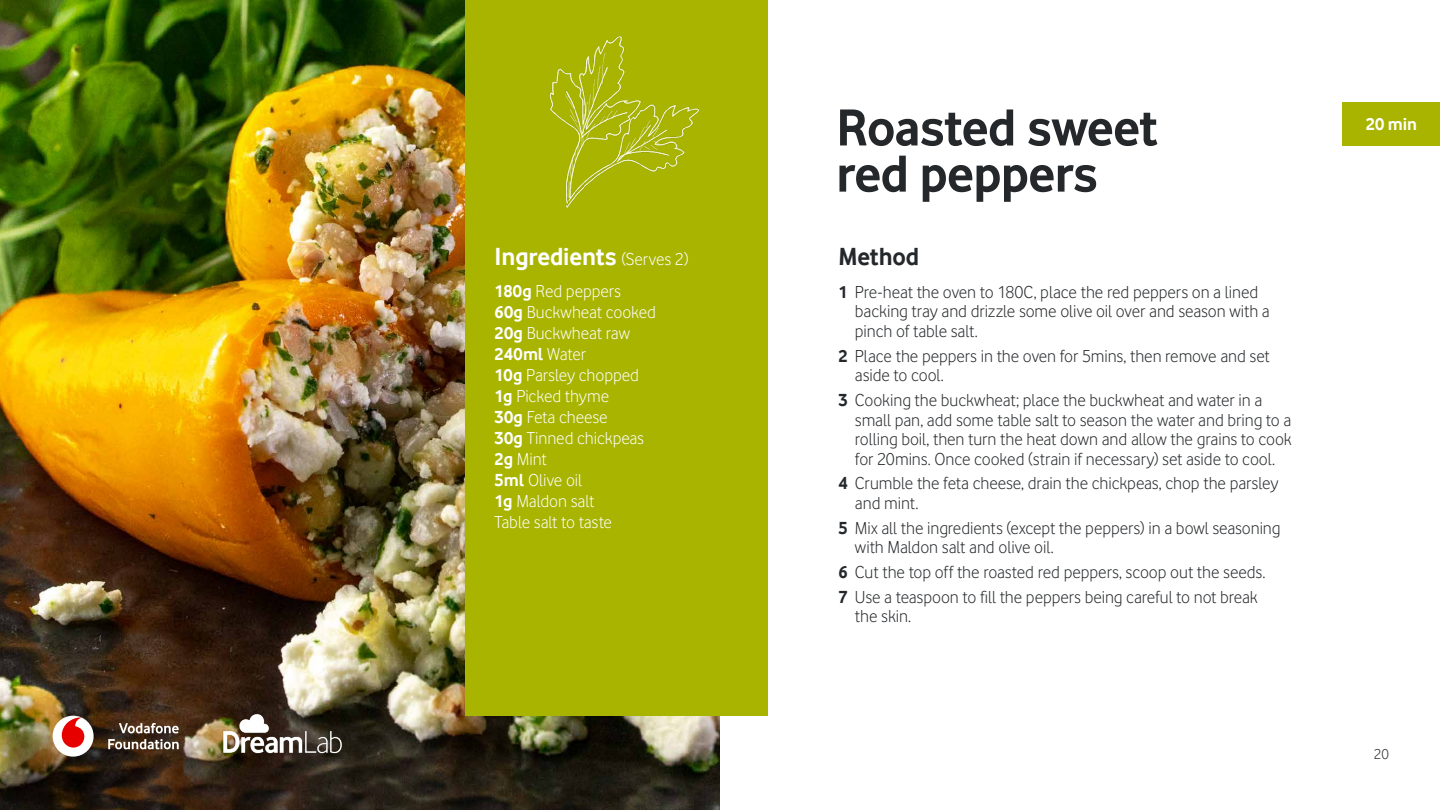
<style>
.page{position:relative;width:1440px;height:810px;background:#fff}
.page>*{position:absolute;margin:0;border:0;box-sizing:border-box;transform-origin:0 0}
.t1{font:700 53.93px "Vodafone Rg";letter-spacing:-.015em;color:#25282b}
.t2{font:700 25.5px "Vodafone Rg";letter-spacing:-.01em;color:#fff}
.t3{font:700 25.5px "Vodafone Rg";letter-spacing:-.005em;color:#25282b}
.t4{font:18px/19.5px "Vodafone Lt";letter-spacing:-.005em;color:#25282b}
.t5{font:18px/21px "Vodafone Lt";letter-spacing:-.005em;color:#fff}
.t6{font:700 18px "Vodafone Rg";letter-spacing:.005em;color:#fff}
.t7{font:15px "Vodafone Lt";color:#25282b}
.s1{font-family:"Vodafone Lt";font-weight:400;font-size:18px}
.s2{font-family:"Vodafone Rg";font-weight:700}
.s3{font-family:"Vodafone Lt";font-weight:400}
</style>
<div class="page">
<img style="left:0;top:0;width:720px;height:810px">
<div style="left:465px;top:0;width:303px;height:715px;background:#a8b400"></div>
<div style="left:1343px;top:102px;width:97px;height:44px;background:#a8b400"></div>
<img style="left:549px;top:36px;width:151px;height:173px">
<svg style="left:119px;top:723px;width:60px;height:10px"></svg>
<svg style="left:108px;top:739px;width:71px;height:10px"></svg>
<div style="left:53px;top:716px;width:41px;height:41px;background:#fff;border-radius:50%"></div>
<svg style="left:62px;top:717px;width:22px;height:31px"></svg>
<img style="left:212px;top:711px;width:133px;height:51px">
<h2 class="t2" style="left:495px;top:242px;width:196px">Ingredients <span class="s1">(Serves 2)</span></h2>
<p class="t5" style="left:495px;top:280px;width:163px"><span class="s2">180g</span> Red peppers<br><span class="s2">60g</span> Buckwheat cooked<br><span class="s2">20g</span> Buckwheat raw</p>
<p class="t6" style="left:495px;top:343px;width:93px">240ml <span class="s3">Water</span></p>
<p class="t5" style="left:495px;top:364px;width:151px"><span class="s2">10g</span> Parsley chopped<br><span class="s2">1g</span> Picked thyme<br><span class="s2">30g</span> Feta cheese<br><span class="s2">30g</span> Tinned chickpeas<br><span class="s2">2g</span> Mint<br><span class="s2">5ml</span> Olive oil<br><span class="s2">1g</span> Maldon salt<br>Table salt to taste</p>
<h1 class="t1" style="left:836px;top:96px;width:323px">Roasted sweet</h1>
<p class="t6" style="left:1366px;top:114px;width:53px">20 min</p>
<h1 class="t1" style="left:836px;top:142px;width:263px">red peppers</h1>
<h2 class="t3" style="left:838px;top:242px;width:82px">Method</h2>
<p class="t4" style="left:855px;top:282px;width:416px;text-indent:-17px"><span class="s2">1</span> Pre-heat the oven to 180C, place the red peppers on a lined backing tray and drizzle some olive oil over and season with a pinch of table salt.</p>
<p class="t4" style="left:855px;top:346px;width:416px;text-indent:-17px"><span class="s2">2</span> Place the peppers in the oven for 5mins, then remove and set aside to cool.</p>
<p class="t4" style="left:855px;top:390px;width:438px;text-indent:-17px"><span class="s2">3</span> Cooking the buckwheat; place the buckwheat and water in a small pan, add some table salt to season the water and bring to a rolling boil, then turn the heat down and allow the grains to cook for 20mins. Once cooked (strain if necessary) set aside to cool.</p>
<p class="t4" style="left:855px;top:473px;width:425px;text-indent:-17px"><span class="s2">4</span> Crumble the feta cheese, drain the chickpeas, chop the parsley and mint.</p>
<p class="t4" style="left:855px;top:518px;width:427px;text-indent:-17px"><span class="s2">5</span> Mix all the ingredients (except the peppers) in a bowl seasoning with Maldon salt and olive oil.</p>
<p class="t4" style="left:838px;top:559px;width:429px;line-height:24.8px"><span class="s2">6</span> Cut the top off the roasted red peppers, scoop out the seeds.<br><span class="s2">7</span> Use a teaspoon to fill the peppers being careful to not break</p>
<p class="t4" style="left:855px;top:606px;width:58px">the skin.</p>
<p class="t7" style="left:1374px;top:745px;width:17px">20</p>
</div>
